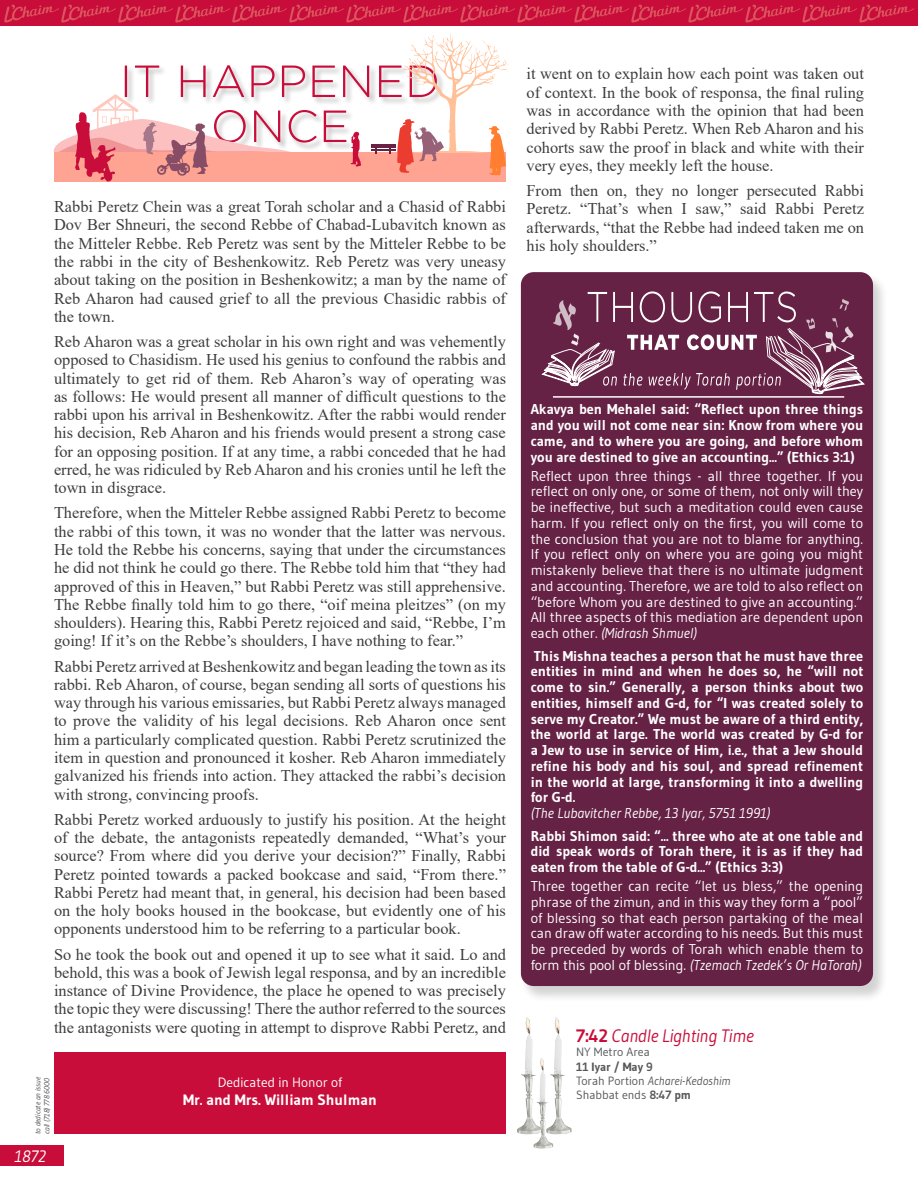
<style>
.page{position:relative;width:918px;height:1188px;background:#fff}
.page>*{position:absolute;margin:0;border:0;box-sizing:border-box;transform-origin:0 0}
.t1{font:italic 18px "Gudea";letter-spacing:-.01em;color:#c80d3a}
.t2{font:italic 16.5px "Gudea";color:#fff}
.t3{font:16.35px/18.3px "Times New Roman";color:#3e3e3f;text-align:justify}
.t4{font:700 15px "Gudea";color:#fff}
.t5{font:14.25px/15.8px "Gudea";color:#fff;text-align:justify}
.t6{font:700 14.25px/15.8px "Gudea";color:#fff;text-align:justify}
.t7{font:italic 14.25px "Gudea";color:#fff}
.t8{font:13.5px "Gudea";color:#fff}
.t9{font:12px "Gudea";color:#57585a}
.t10{font:italic 12px "Gudea";color:#57585a}
.t11{font:700 12px "Gudea";color:#57585a}
.t12{font:italic 7.5px "Gudea";color:#4b4c4d}
.s1{font-style:italic}
.s2{font-weight:700;font-style:normal}
.s3{font-style:normal}
.s4{font-weight:700}
</style>
<div class="page">
<div style="left:54px;top:1053px;width:452px;height:81px;background:#c80d3a"></div>
<div style="left:0;top:0;width:918px;height:26px;background:#c80d3a"></div>
<div style="left:0;top:1145px;width:64px;height:21px;background:#c80d3a"></div>
<svg style="left:53px;top:33px;width:456px;height:149px"></svg>
<img style="left:505px;top:1017px;width:67px;height:118px">
<img style="left:525px;top:1053px;width:30px;height:96px">
<div style="left:519px;top:272px;width:369px;height:730px;background:#231f20;opacity:.2"></div>
<div style="left:521px;top:272px;width:352px;height:714px;background:#662245;border-radius:13px"></div>
<hr style="left:553px;top:396px;width:291px;height:2px;background:#fff">
<svg style="left:542px;top:291px;width:323px;height:104px"></svg>
<svg style="left:4px;top:5px;width:910px;height:18px"></svg>
<p class="t3" style="left:54px;top:197px;width:454px">Rabbi Peretz Chein was a great Torah scholar and a Chasid of Rabbi Dov Ber Shneuri, the second Rebbe of Chabad-Lubavitch known as the Mitteler Rebbe. Reb Peretz was sent by the Mitteler Rebbe to be the rabbi in the city of Beshenkowitz. Reb Peretz was very uneasy about taking on the position in Beshenkowitz; a man by the name of Reb Aharon had caused grief to all the previous Chasidic rabbis of the town.</p>
<p class="t3" style="left:54px;top:332px;width:454px">Reb Aharon was a great scholar in his own right and was vehemently opposed to Chasidism. He used his genius to confound the rabbis and ultimately to get rid of them. Reb Aharon’s way of operating was as follows: He would present all manner of difficult questions to the rabbi upon his arrival in Beshenkowitz. After the rabbi would render his decision, Reb Aharon and his friends would present a strong case for an opposing position. If at any time, a rabbi conceded that he had erred, he was ridiculed by Reb Aharon and his cronies until he left the town in disgrace.</p>
<p class="t3" style="left:54px;top:503px;width:454px">Therefore, when the Mitteler Rebbe assigned Rabbi Peretz to become the rabbi of this town, it was no wonder that the latter was nervous.<br>He told the Rebbe his concerns, saying that under the circumstances he did not think he could go there. The Rebbe told him that “they had approved of this in Heaven,” but Rabbi Peretz was still apprehensive.<br>The Rebbe finally told him to go there, “oif meina pleitzes” (on my shoulders). Hearing this, Rabbi Peretz rejoiced and said, “Rebbe, I’m going! If it’s on the Rebbe’s shoulders, I have nothing to fear.”</p>
<p class="t3" style="left:54px;top:656px;width:454px">Rabbi Peretz arrived at Beshenkowitz and began leading the town as its rabbi. Reb Aharon, of course, began sending all sorts of questions his way through his various emissaries, but Rabbi Peretz always managed to prove the validity of his legal decisions. Reb Aharon once sent him a particularly complicated question. Rabbi Peretz scrutinized the item in question and pronounced it kosher. Reb Aharon immediately galvanized his friends into action. They attacked the rabbi’s decision with strong, convincing proofs.</p>
<p class="t3" style="left:54px;top:810px;width:454px">Rabbi Peretz worked arduously to justify his position. At the height of the debate, the antagonists repeatedly demanded, “What’s your source? From where did you derive your decision?” Finally, Rabbi Peretz pointed towards a packed bookcase and said, “From there.” Rabbi Peretz had meant that, in general, his decision had been based on the holy books housed in the bookcase, but evidently one of his opponents understood him to be referring to a particular book.</p>
<p class="t3" style="left:54px;top:944px;width:454px">So he took the book out and opened it up to see what it said. Lo and behold, this was a book of Jewish legal responsa, and by an incredible instance of Divine Providence, the place he opened to was precisely the topic they were discussing! There the author referred to the sources the antagonists were quoting in attempt to disprove Rabbi Peretz, and</p>
<p class="t12" style="left:33px;top:1134px;width:59px;rotate:-90deg">to dedicate an issue</p>
<p class="t12" style="left:42px;top:1134px;width:58px;rotate:-90deg">call (718) 778 6000</p>
<p class="t2" style="left:14px;top:1145px;width:33px">1872</p>
<p class="t8" style="left:218px;top:1074px;width:126px">Dedicated in Honor of</p>
<p class="t4" style="left:183px;top:1091px;width:195px">Mr. and Mrs. William Shulman</p>
<p class="t3" style="left:526px;top:64px;width:339px">it went on to explain how each point was taken out of context. In the book of responsa, the final ruling was in accordance with the opinion that had been derived by Rabbi Peretz. When Reb Aharon and his cohorts saw the proof in black and white with their very eyes, they meekly left the house.</p>
<p class="t3" style="left:526px;top:181px;width:339px">From then on, they no longer persecuted Rabbi Peretz. “That’s when I saw,” said Rabbi Peretz afterwards, “that the Rebbe had indeed taken me on his holy shoulders.”</p>
<p class="t6" style="left:531px;top:401px;width:334px">Akavya ben Mehalel said: “Reflect upon three things and you will not come near sin: Know from where you came, and to where you are going, and before whom you are destined to give an accounting...” (Ethics 3:1)</p>
<p class="t5" style="left:531px;top:467px;width:334px">Reflect upon three things - all three together. If you reflect on only one, or some of them, not only will they be ineffective, but such a meditation could even cause harm. If you reflect only on the first, you will come to the conclusion that you are not to blame for anything.<br>If you reflect only on where you are going you might mistakenly believe that there is no ultimate judgment and accounting. Therefore, we are told to also reflect on “before Whom you are destined to give an accounting.” All three aspects of this mediation are dependent upon each other. <span class="s1">(Midrash Shmuel)</span></p>
<p class="t6" style="left:531px;top:648px;width:334px">This Mishna teaches a person that he must have three entities in mind and when he does so, he “will not come to sin.” Generally, a person thinks about two entities, himself and G-d, for “I was created solely to serve my Creator.” We must be aware of a third entity, the world at large. The world was created by G-d for a Jew to use in service of Him, i.e., that a Jew should refine his body and his soul, and spread refinement in the world at large, transforming it into a dwelling for G-d.</p>
<p class="t7" style="left:531px;top:804px;width:241px">(The Lubavitcher Rebbe, 13 Iyar, 5751 1991)</p>
<p class="t6" style="left:531px;top:828px;width:334px">Rabbi Shimon said: “... three who ate at one table and did speak words of Torah there, it is as if they had eaten from the table of G-d...” (Ethics 3:3)</p>
<p class="t5" style="left:531px;top:878px;width:334px">Three together can recite “let us bless,” the opening phrase of the zimun, and in this way they form a “pool” of blessing so that each person partaking of the meal can draw off water according to his needs. But this must be preceded by words of Torah which enable them to form this pool of blessing. <span class="s1">(Tzemach Tzedek’s Or HaTorah)</span></p>
<p class="t1" style="left:576px;top:1024px;width:179px"><span class="s2">7:42</span> Candle Lighting Time</p>
<p class="t9" style="left:576px;top:1044px;width:75px">NY Metro Area</p>
<p class="t11" style="left:576px;top:1059px;width:78px">11 Iyar / May 9</p>
<p class="t10" style="left:576px;top:1073px;width:156px"><span class="s3">Torah Portion</span> Acharei-Kedoshim</p>
<p class="t9" style="left:576px;top:1088px;width:116px">Shabbat ends <span class="s4">8:47 pm</span></p>
</div>
